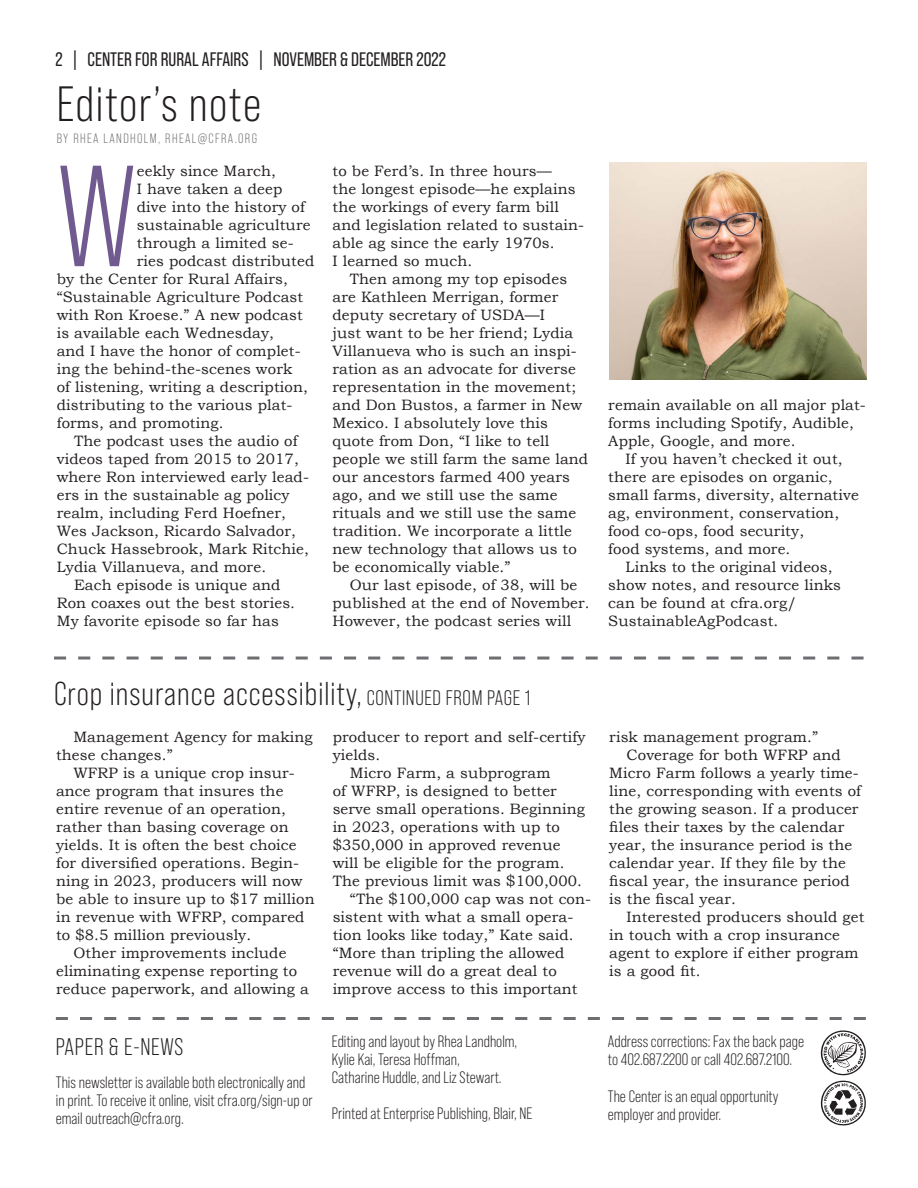
<style>
.page{position:relative;width:918px;height:1188px;background:#fff}
.page>*{position:absolute;margin:0;border:0;box-sizing:border-box;transform-origin:0 0}
.Body_Copy_-_1st_para{font:143.55px "Bebas Neue Pro";color:#705a8f}
.Headline{font:49.5px "Bebas Neue Pro";letter-spacing:.03em;color:#231f20}
.Headline-2{font:33px "Bebas Neue Pro";letter-spacing:.03em;color:#231f20}
.Body_Copy{font:24px "Bebas Neue Pro";letter-spacing:.03em;color:#231f20}
.Body_Copy-2{font:19.5px "Bebas Neue Pro";color:#231f20}
.Body_Copy-3{font:16.5px/18px "Bebas Neue Pro";color:#231f20}
.Body_Copy_-_1st_para-2{font:15px/18px "Bookman Old Style";letter-spacing:.01em;color:#231f20}
.Byline{font:13.5px "Bebas Neue Pro";letter-spacing:.1em;color:#6d6e71}
.s1{font-size:21px}
</style>
<div class="page">
<svg style="left:56px;top:1017px;width:810px;height:3px"></svg>
<img style="left:609px;top:163px;width:257px;height:217px">
<svg style="left:821px;top:1081px;width:45px;height:44px"></svg>
<svg style="left:821px;top:1030px;width:45px;height:45px"></svg>
<svg style="left:54px;top:657px;width:810px;height:3px"></svg>
<p class="Body_Copy-2" style="left:56px;top:48px;width:392px">2 | CENTER FOR RURAL AFFAIRS | NOVEMBER &amp; DECEMBER 2022</p>
<p class="Headline" style="left:57px;top:76px;width:206px">Editor’s note</p>
<p class="Byline" style="left:57px;top:131px;width:202px">BY RHEA LANDHOLM, RHEAL@CFRA.ORG</p>
<p class="Body_Copy_-_1st_para" style="left:57px;top:137px;width:82px">W</p>
<p class="Body_Copy_-_1st_para-2" style="left:137px;top:162px;width:141px">eekly since March,</p>
<p class="Body_Copy_-_1st_para-2" style="left:333px;top:162px;width:253px">to be Ferd’s. In three hours—<br>the longest episode—he explains the workings of every farm bill and legislation related to sustain&shy;able ag since the early 1970s.<br>I learned so much.</p>
<p class="Body_Copy_-_1st_para-2" style="left:333px;top:270px;width:257px;text-indent:17px">Then among my top episodes are Kathleen Merrigan, former deputy secretary of USDA—I<br>just want to be her friend; Lydia<br>Villanueva who is such an inspi&shy;ration as an advocate for diverse representation in the movement; and Don Bustos, a farmer in New<br>Mexico. I absolutely love this quote from Don, “I like to tell people we still farm the same land our ancestors farmed 400 years ago, and we still use the same rituals and we still use the same tradition. We incorporate a little new technology that allows us to be economically viable.”</p>
<p class="Body_Copy_-_1st_para-2" style="left:333px;top:576px;width:259px;text-indent:17px">Our last episode, of 38, will be published at the end of November.<br>However, the podcast series will</p>
<p class="Body_Copy_-_1st_para-2" style="left:137px;top:180px;width:147px">I have taken a deep</p>
<p class="Body_Copy_-_1st_para-2" style="left:137px;top:198px;width:170px">dive into the history of</p>
<p class="Body_Copy_-_1st_para-2" style="left:137px;top:216px;width:175px">sustainable agriculture</p>
<p class="Body_Copy_-_1st_para-2" style="left:137px;top:234px;width:158px">through a limited se-</p>
<p class="Body_Copy_-_1st_para-2" style="left:137px;top:252px;width:179px">ries podcast distributed</p>
<p class="Body_Copy_-_1st_para-2" style="left:57px;top:270px;width:233px">by the Center for Rural Affairs,</p>
<p class="Body_Copy_-_1st_para-2" style="left:57px;top:288px;width:248px">“Sustainable Agriculture Podcast</p>
<p class="Body_Copy_-_1st_para-2" style="left:57px;top:306px;width:248px">with Ron Kroese.” A new podcast</p>
<p class="Body_Copy_-_1st_para-2" style="left:57px;top:324px;width:219px">is available each Wednesday,</p>
<p class="Body_Copy_-_1st_para-2" style="left:57px;top:342px;width:246px">and I have the honor of complet-</p>
<p class="Body_Copy_-_1st_para-2" style="left:57px;top:360px;width:237px">ing the behind-the-scenes work</p>
<p class="Body_Copy_-_1st_para-2" style="left:57px;top:378px;width:253px">of listening, writing a description,</p>
<p class="Body_Copy_-_1st_para-2" style="left:57px;top:396px;width:237px">distributing to the various plat-</p>
<p class="Body_Copy_-_1st_para-2" style="left:57px;top:414px;width:168px">forms, and promoting.</p>
<p class="Body_Copy_-_1st_para-2" style="left:57px;top:432px;width:254px;text-indent:17px">The podcast uses the audio of videos taped from 2015 to 2017, where Ron interviewed early lead&shy;ers in the sustainable ag policy realm, including Ferd Hoefner,<br>Wes Jackson, Ricardo Salvador,<br>Chuck Hassebrook, Mark Ritchie,<br>Lydia Villanueva, and more.</p>
<p class="Body_Copy_-_1st_para-2" style="left:57px;top:576px;width:240px;text-indent:17px">Each episode is unique and<br>Ron coaxes out the best stories.<br>My favorite episode so far has</p>
<p class="Body_Copy_-_1st_para-2" style="left:608px;top:396px;width:259px">remain available on all major plat&shy;forms including Spotify, Audible,<br>Apple, Google, and more.</p>
<p class="Body_Copy_-_1st_para-2" style="left:608px;top:450px;width:252px;text-indent:17px">If you haven’t checked it out, there are episodes on organic, small farms, diversity, alternative ag, environment, conservation, food co-ops, food security,<br>food systems, and more.</p>
<p class="Body_Copy_-_1st_para-2" style="left:608px;top:558px;width:234px;text-indent:17px">Links to the original videos, show notes, and resource links can be found at cfra.org/<br>SustainableAgPodcast.</p>
<p class="Headline-2" style="left:54px;top:675px;width:478px">Crop insurance accessibility, <span class="s1">CONTINUED FROM PAGE 1</span></p>
<p class="Body_Copy_-_1st_para-2" style="left:56px;top:728px;width:258px;text-indent:17px">Management Agency for making these changes.”</p>
<p class="Body_Copy_-_1st_para-2" style="left:56px;top:764px;width:260px;text-indent:17px">WFRP is a unique crop insur&shy;ance program that insures the entire revenue of an operation, rather than basing coverage on yields. It is often the best choice for diversified operations. Begin&shy;ning in 2023, producers will now be able to insure up to $17 million in revenue with WFRP, compared to $8.5 million previously.</p>
<p class="Body_Copy_-_1st_para-2" style="left:56px;top:944px;width:254px;text-indent:17px">Other improvements include eliminating expense reporting to reduce paperwork, and allowing a</p>
<p class="Body_Copy_-_1st_para-2" style="left:333px;top:728px;width:254px">producer to report and self-certify yields.</p>
<p class="Body_Copy_-_1st_para-2" style="left:333px;top:764px;width:254px;text-indent:17px">Micro Farm, a subprogram<br>of WFRP, is designed to better serve small operations. Beginning in 2023, operations with up to $350,000 in approved revenue will be eligible for the program.<br>The previous limit was $100,000.</p>
<p class="Body_Copy_-_1st_para-2" style="left:333px;top:890px;width:260px;text-indent:17px">“The $100,000 cap was not con&shy;sistent with what a small opera&shy;tion looks like today,” Kate said. “More than tripling the allowed revenue will do a great deal to improve access to this important</p>
<p class="Body_Copy" style="left:56px;top:1033px;width:129px">PAPER &amp; E-NEWS</p>
<p class="Body_Copy-3" style="left:56px;top:1073px;width:258px">This newsletter is available both electronically and in print. To receive it online, visit cfra.org/sign-up or email outreach@cfra.org.</p>
<p class="Body_Copy-3" style="left:332px;top:1032px;width:187px">Editing and layout by Rhea Landholm,<br>Kylie Kai, Teresa Hoffman,<br>Catharine Huddle, and Liz Stewart.</p>
<p class="Body_Copy-3" style="left:332px;top:1104px;width:202px">Printed at Enterprise Publishing, Blair, NE</p>
<p class="Body_Copy_-_1st_para-2" style="left:609px;top:728px;width:210px">risk management program.”</p>
<p class="Body_Copy_-_1st_para-2" style="left:609px;top:746px;width:253px;text-indent:17px">Coverage for both WFRP and<br>Micro Farm follows a yearly time&shy;line, corresponding with events of the growing season. If a producer files their taxes by the calendar year, the insurance period is the calendar year. If they file by the fiscal year, the insurance period is the fiscal year.</p>
<p class="Body_Copy_-_1st_para-2" style="left:609px;top:908px;width:257px;text-indent:17px">Interested producers should get in touch with a crop insurance agent to explore if either program is a good fit.</p>
<p class="Body_Copy-3" style="left:608px;top:1032px;width:198px">Address corrections: Fax the back page to 402.687.2200 or call 402.687.2100.</p>
<p class="Body_Copy-3" style="left:608px;top:1087px;width:172px">The Center is an equal opportunity employer and provider.</p>
</div>
